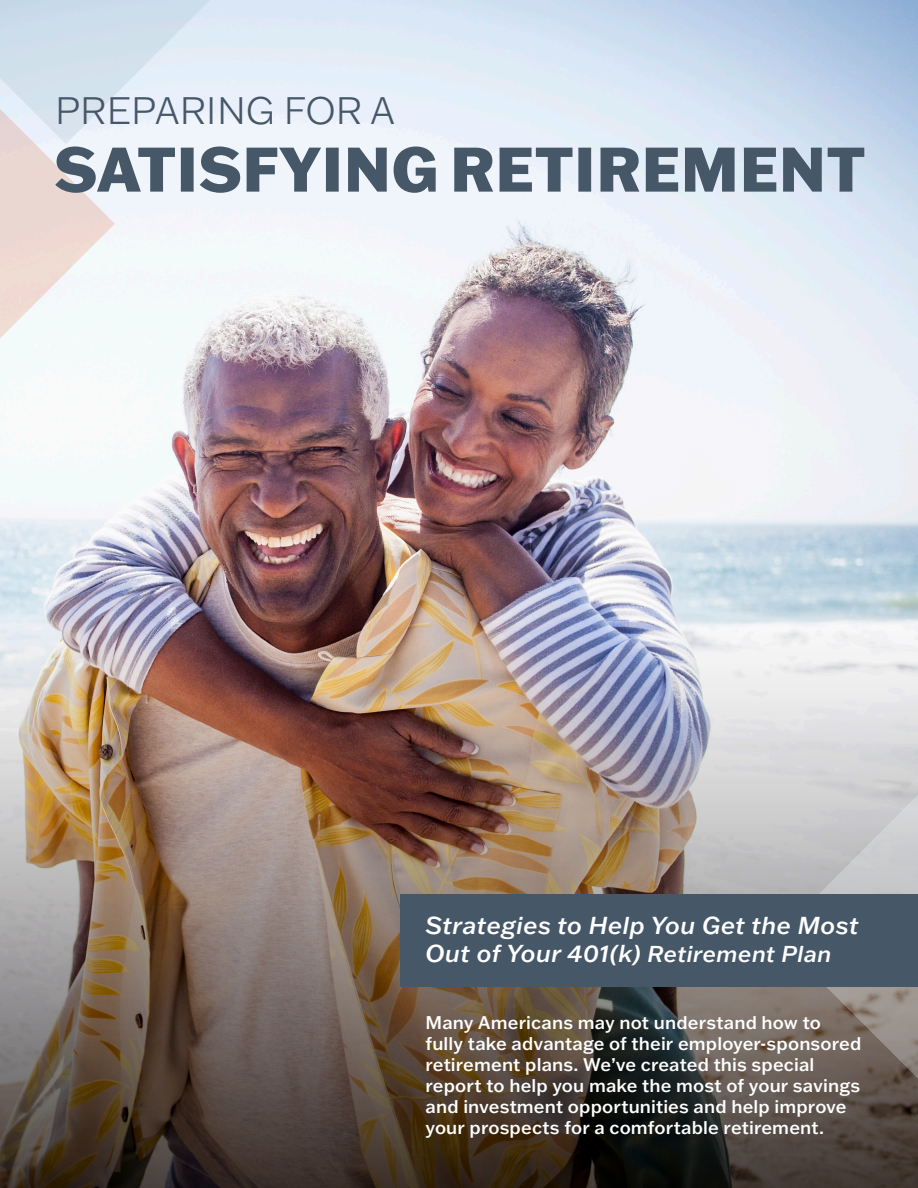
<style>
.page{position:relative;width:918px;height:1188px;background:#fff}
.page>*{position:absolute;margin:0;border:0;box-sizing:border-box;transform-origin:0 0}
.t1{font:800 61.5px "Franklin Gothic ATF";letter-spacing:.015em;color:#465768}
.t2{font:300 37.5px "Franklin Gothic ATF";color:#465768}
.t3{font:italic 500 24px/28.8px "Franklin Gothic ATF";letter-spacing:.02em;color:#fff}
.t4{font:500 18px/21px "Franklin Gothic ATF";letter-spacing:.01em;color:#fff}
.s1{font-size:22.5px}
</style>
<div class="page">
<img style="left:0;top:0;width:918px;height:612px">
<img style="left:0;top:612px;width:918px;height:576px">
<svg style="left:776px;top:781px;width:142px;height:311px;background:#a39d9a"></svg>
<svg style="left:0;top:0;width:221px;height:342px"></svg>
<div style="left:401px;top:894px;width:517px;height:92px;background:#465768"></div>
<p class="t2" style="left:55px;top:86px;width:342px">PREPARING FOR A</p>
<p class="t1" style="left:54px;top:128px;width:813px">SATISFYING RETIREMENT</p>
<p class="t3" style="left:426px;top:910px;width:435px">Strategies to Help You Get the Most<br>Out of Your 401(k) <span class="s1">Retirement Plan</span></p>
<p class="t4" style="left:426px;top:1012px;width:437px">Many Americans may not understand how to fully take advantage of their employer-sponsored retirement plans. We’ve created this special report to help you make the most of your savings and investment opportunities and help improve your prospects for a comfortable retirement.</p>
</div>
